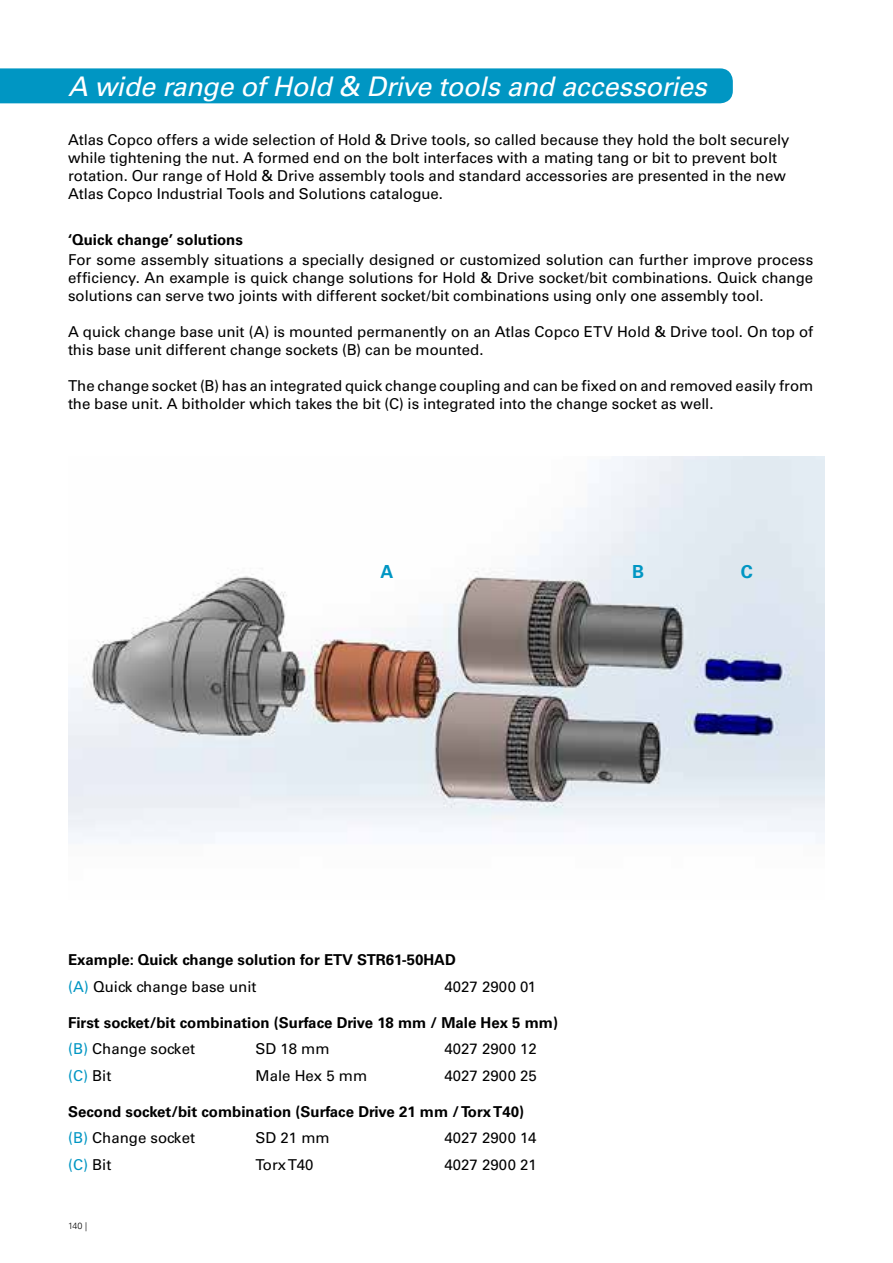
<style>
.page{position:relative;width:893px;height:1263px;background:#fff}
.page>*{position:absolute;margin:0;border:0;box-sizing:border-box;transform-origin:0 0}
.t1{font:italic 27px "Univers LT Std";letter-spacing:-.015em;color:#fff}
.t2{font:700 18px "Univers LT Std";color:#0096c3}
.t3{font:15px/18px "Univers LT Std";color:#000}
.t4{font:700 15px/26.5px "Univers LT Std";color:#000}
.t5{font:15px "Univers LT Std";color:#0096c3}
.t6{font:300 9px "Univers LT Std";color:#000}
.s1{font-weight:400;color:#0096c3}
.s2{font-weight:400}
.s3{color:#000}
</style>
<div class="page">
<img style="left:68px;top:457px;width:756px;height:386px">
<div style="left:0;top:68px;width:733px;height:35px;background:#0096c3"></div>
<h1 class="t1" style="left:68px;top:70px;width:640px">A wide range of Hold &amp; Drive tools and accessories</h1>
<p class="t3" style="left:68px;top:131px;width:723px">Atlas Copco offers a wide selection of Hold &amp; Drive tools, so called because they hold the bolt securely while tightening the nut. A formed end on the bolt interfaces with a mating tang or bit to prevent bolt rotation. Our range of Hold &amp; Drive assembly tools and standard accessories are presented in the new Atlas Copco Industrial Tools and Solutions catalogue.</p>
<p class="t4" style="left:68px;top:226px;width:176px">‘Quick change’ solutions</p>
<p class="t3" style="left:68px;top:250px;width:747px;text-align:justify">For some assembly situations a specially designed or customized solution can further improve process efficiency. An example is quick change solutions for Hold &amp; Drive socket/bit combinations. Quick change solutions can serve two joints with different socket/bit combinations using only one assembly tool.</p>
<p class="t3" style="left:68px;top:322px;width:747px">A quick change base unit (A) is mounted permanently on an Atlas Copco ETV Hold &amp; Drive tool. On top of this base unit different change sockets (B) can be mounted.</p>
<p class="t3" style="left:68px;top:376px;width:747px">The change socket (B) has an integrated quick change coupling and can be fixed on and removed easily from the base unit. A bitholder which takes the bit (C) is integrated into the change socket as well.</p>
<p class="t2" style="left:381px;top:561px;width:14px">A</p>
<p class="t2" style="left:632px;top:561px;width:14px">B</p>
<p class="t2" style="left:741px;top:561px;width:14px">C</p>
<p class="t4" style="left:68px;top:947px;width:389px">Example: Quick change solution for ETV STR61-50HAD <span class="s1">(A)</span> <span class="s2">Quick change base unit</span></p>
<p class="t3" style="left:445px;top:977px;width:93px">4027 2900 01</p>
<p class="t4" style="left:68px;top:1009px;width:491px">First socket/bit combination (Surface Drive 18 mm / Male Hex 5 mm) <span class="s1">(B)</span> <span class="s2">Change socket</span></p>
<p class="t3" style="left:256px;top:1040px;width:75px">SD 18 mm</p>
<p class="t3" style="left:445px;top:1040px;width:94px">4027 2900 12</p>
<p class="t5" style="left:68px;top:1067px;width:45px">(C) <span class="s3">Bit</span></p>
<p class="t3" style="left:256px;top:1066px;width:113px">Male Hex 5 mm</p>
<p class="t3" style="left:445px;top:1066px;width:94px">4027 2900 25</p>
<p class="t4" style="left:68px;top:1098px;width:457px">Second socket/bit combination (Surface Drive 21 mm / Torx T40) <span class="s1">(B)</span> <span class="s2">Change socket</span></p>
<p class="t3" style="left:256px;top:1129px;width:76px">SD 21 mm</p>
<p class="t3" style="left:445px;top:1129px;width:93px">4027 2900 14</p>
<p class="t5" style="left:68px;top:1156px;width:45px">(C) <span class="s3">Bit</span></p>
<p class="t3" style="left:256px;top:1156px;width:60px">Torx T40</p>
<p class="t3" style="left:445px;top:1156px;width:94px">4027 2900 21</p>
<p class="t6" style="left:68px;top:1220px;width:21px">140 |</p>
</div>
